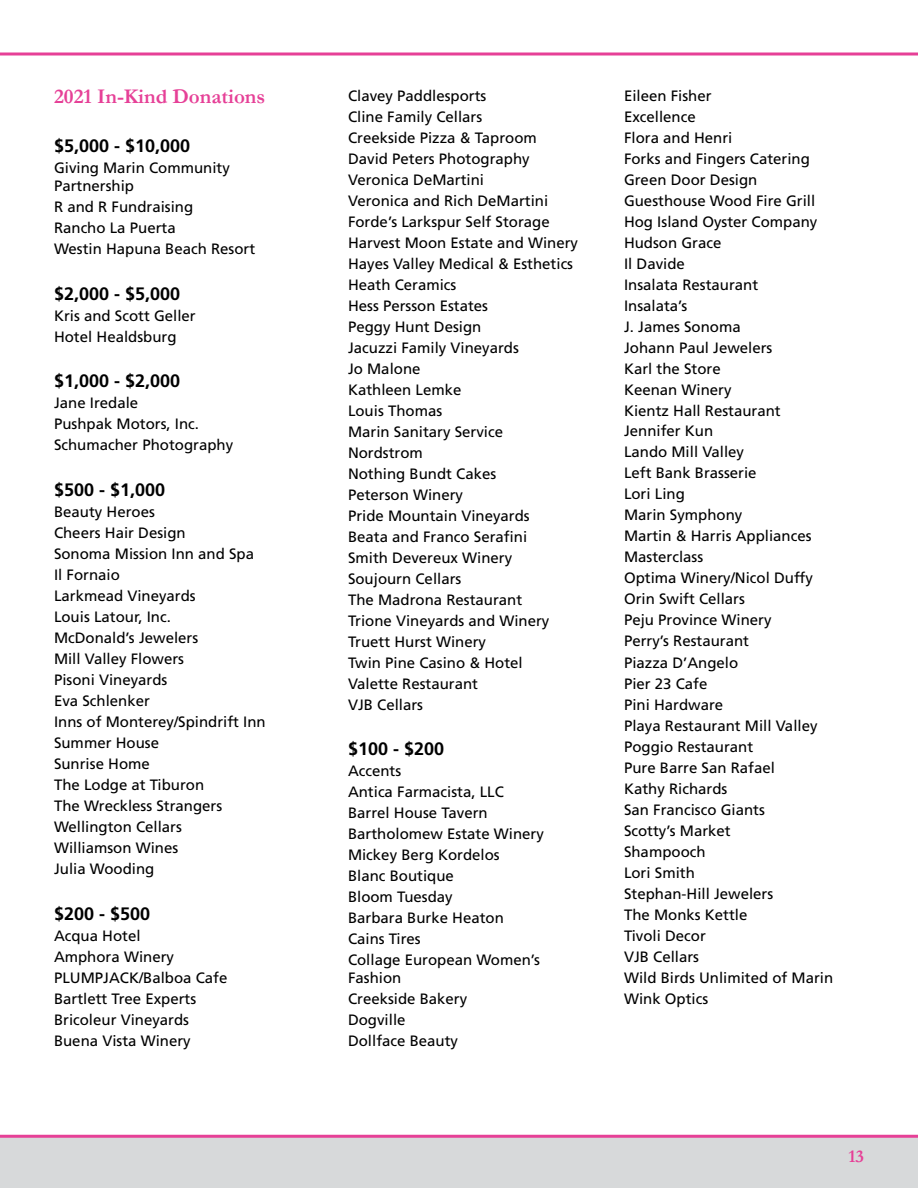
<style>
.page{position:relative;width:918px;height:1188px;background:#fff}
.page>*{position:absolute;margin:0;border:0;box-sizing:border-box;transform-origin:0 0}
.t1{font:700 21px "Garamond";color:#e64097}
.t2{font:700 18px "Frutiger LT Std";color:#000}
.t3{font:700 18px "Garamond";color:#e64097}
.t4{font:15px/21px "Frutiger LT Std";color:#000}
</style>
<div class="page">
<div style="left:0;top:1137px;width:918px;height:51px;background:#d7d9da"></div>
<svg style="left:0;top:52px;width:918px;height:4px;background:#ec6fb0"></svg>
<hr style="left:0;top:1135px;width:918px;height:3px;background:#e64097">
<h1 class="t1" style="left:54px;top:82px;width:213px">2021 In-Kind Donations</h1>
<p class="t2" style="left:54px;top:135px;width:138px">$5,000 - $10,000</p>
<p class="t4" style="left:54px;top:159px;width:177px;line-height:18px">Giving Marin Community<br>Partnership</p>
<p class="t4" style="left:54px;top:197px;width:203px">R and R Fundraising<br>Rancho La Puerta<br>Westin Hapuna Beach Resort</p>
<p class="t2" style="left:54px;top:283px;width:128px">$2,000 - $5,000</p>
<p class="t4" style="left:54px;top:305px;width:143px">Kris and Scott Geller<br>Hotel Healdsburg</p>
<p class="t2" style="left:54px;top:371px;width:128px">$1,000 - $2,000</p>
<p class="t4" style="left:54px;top:393px;width:181px">Jane Iredale<br>Pushpak Motors, Inc.<br>Schumacher Photography</p>
<p class="t2" style="left:54px;top:479px;width:113px">$500 - $1,000</p>
<p class="t4" style="left:54px;top:501px;width:213px">Beauty Heroes<br>Cheers Hair Design<br>Sonoma Mission Inn and Spa<br>Il Fornaio<br>Larkmead Vineyards<br>Louis Latour, Inc.<br>McDonald’s Jewelers<br>Mill Valley Flowers<br>Pisoni Vineyards<br>Eva Schlenker<br>Inns of Monterey/Spindrift Inn<br>Summer House<br>Sunrise Home<br>The Lodge at Tiburon<br>The Wreckless Strangers<br>Wellington Cellars<br>Williamson Wines<br>Julia Wooding</p>
<p class="t2" style="left:54px;top:903px;width:98px">$200 - $500</p>
<p class="t4" style="left:54px;top:925px;width:175px">Acqua Hotel<br>Amphora Winery<br>PLUMPJACK/Balboa Cafe<br>Bartlett Tree Experts<br>Bricoleur Vineyards<br>Buena Vista Winery</p>
<p class="t4" style="left:348px;top:85px;width:232px">Clavey Paddlesports<br>Cline Family Cellars<br>Creekside Pizza &amp; Taproom<br>David Peters Photography<br>Veronica DeMartini<br>Veronica and Rich DeMartini<br>Forde’s Larkspur Self Storage<br>Harvest Moon Estate and Winery<br>Hayes Valley Medical &amp; Esthetics<br>Heath Ceramics<br>Hess Persson Estates<br>Peggy Hunt Design<br>Jacuzzi Family Vineyards<br>Jo Malone<br>Kathleen Lemke<br>Louis Thomas<br>Marin Sanitary Service<br>Nordstrom<br>Nothing Bundt Cakes<br>Peterson Winery<br>Pride Mountain Vineyards<br>Beata and Franco Serafini<br>Smith Devereux Winery<br>Soujourn Cellars<br>The Madrona Restaurant<br>Trione Vineyards and Winery<br>Truett Hurst Winery<br>Twin Pine Casino &amp; Hotel<br>Valette Restaurant<br>VJB Cellars</p>
<p class="t2" style="left:348px;top:738px;width:98px">$100 - $200</p>
<p class="t4" style="left:348px;top:760px;width:197px">Accents<br>Antica Farmacista, LLC<br>Barrel House Tavern<br>Bartholomew Estate Winery<br>Mickey Berg Kordelos<br>Blanc Boutique<br>Bloom Tuesday<br>Barbara Burke Heaton<br>Cains Tires<br>Collage European Women’s</p>
<p class="t4" style="left:348px;top:967px;width:121px">Fashion<br>Creekside Bakery<br>Dogville<br>Dollface Beauty</p>
<p class="t4" style="left:624px;top:85px;width:211px">Eileen Fisher<br>Excellence<br>Flora and Henri<br>Forks and Fingers Catering<br>Green Door Design<br>Guesthouse Wood Fire Grill<br>Hog Island Oyster Company<br>Hudson Grace<br>Il Davide<br>Insalata Restaurant<br>Insalata’s<br>J. James Sonoma<br>Johann Paul Jewelers<br>Karl the Store<br>Keenan Winery<br>Kientz Hall Restaurant<br>Jennifer Kun<br>Lando Mill Valley<br>Left Bank Brasserie<br>Lori Ling<br>Marin Symphony<br>Martin &amp; Harris Appliances<br>Masterclass<br>Optima Winery/Nicol Duffy<br>Orin Swift Cellars<br>Peju Province Winery<br>Perry’s Restaurant<br>Piazza D’Angelo<br>Pier 23 Cafe<br>Pini Hardware<br>Playa Restaurant Mill Valley<br>Poggio Restaurant<br>Pure Barre San Rafael<br>Kathy Richards<br>San Francisco Giants<br>Scotty’s Market<br>Shampooch<br>Lori Smith<br>Stephan-Hill Jewelers<br>The Monks Kettle<br>Tivoli Decor<br>VJB Cellars<br>Wild Birds Unlimited of Marin<br>Wink Optics</p>
<p class="t3" style="left:848px;top:1144px;width:17px">13</p>
</div>
